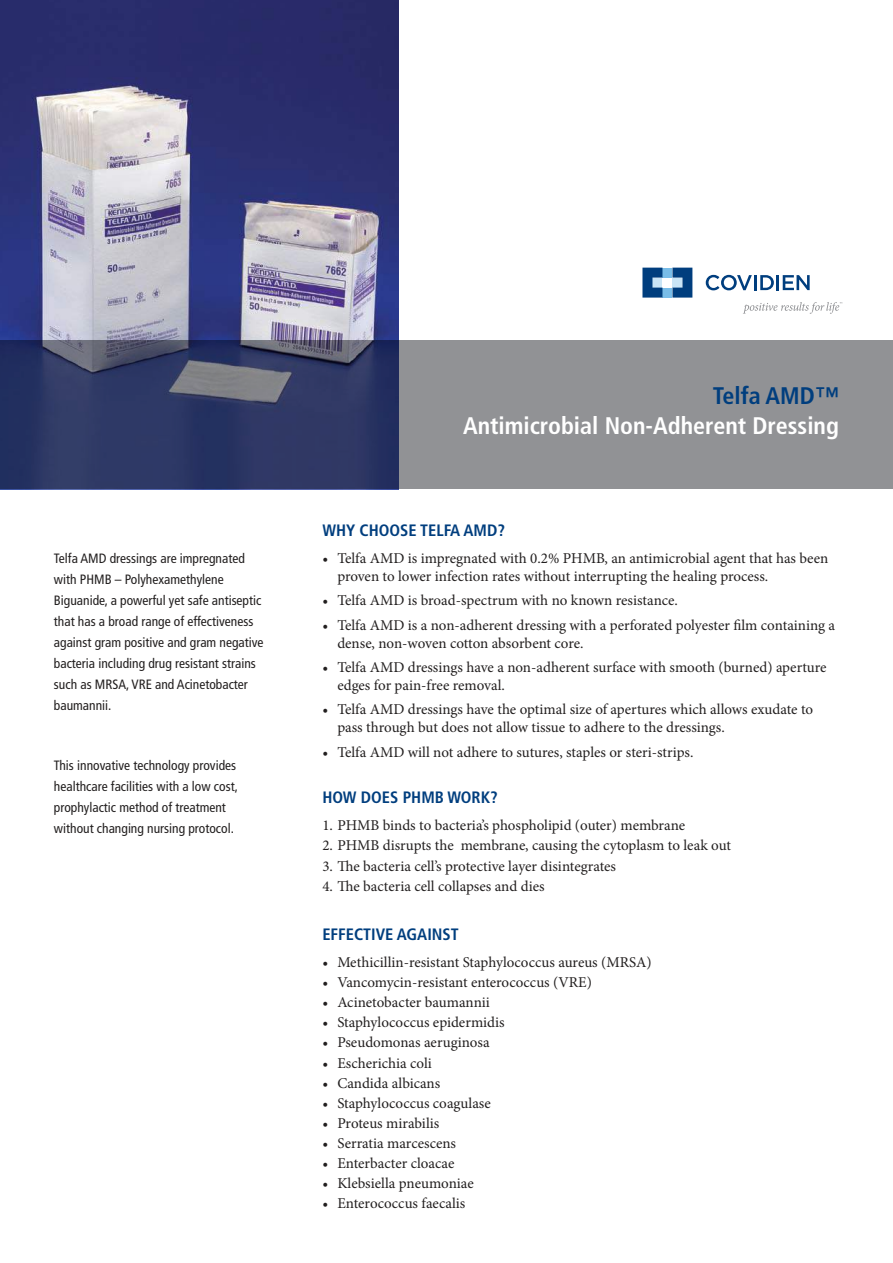
<style>
.page{position:relative;width:893px;height:1263px;background:#fff}
.page>*{position:absolute;margin:0;border:0;box-sizing:border-box;transform-origin:0 0}
.t1{font:700 condensed 24px "Frutiger";color:#fff}
.t2{font:700 condensed 24px "Frutiger";color:#003e7e}
.t3{font:700 condensed 16.5px "Frutiger";color:#003e7e}
.t4{font:15px/18px "Minion Pro";color:#221f1f}
.t5{font:condensed 13.5px/21px "Frutiger";color:#221f1f}
</style>
<div class="page">
<img style="left:0;top:0;width:398px;height:340px">
<svg style="left:0;top:340px;width:893px;height:149px;background:#676c7f"></svg>
<svg style="left:706px;top:275px;width:46px;height:15px"></svg>
<hr style="left:754px;top:275px;width:3px;height:15px;background:#003e7e">
<svg style="left:760px;top:275px;width:14px;height:15px"></svg>
<hr style="left:776px;top:275px;width:3px;height:15px;background:#003e7e">
<svg style="left:783px;top:275px;width:27px;height:15px"></svg>
<div style="left:662px;top:268px;width:10px;height:10px;background:#79bde8"></div>
<div style="left:662px;top:288px;width:10px;height:10px;background:#79bde8"></div>
<svg style="left:642px;top:268px;width:20px;height:30px"></svg>
<svg style="left:672px;top:268px;width:20px;height:30px"></svg>
<svg style="left:743px;top:302px;width:99px;height:12px"></svg>
<p class="t5" style="left:54px;top:549px;width:211px">Telfa AMD dressings are impregnated with PHMB – Polyhexamethylene Biguanide, a powerful yet safe antiseptic that has a broad range of effectiveness against gram positive and gram negative bacteria including drug resistant strains such as MRSA, VRE and Acinetobacter baumannii.</p>
<p class="t5" style="left:54px;top:756px;width:185px">This innovative technology provides healthcare facilities with a low cost, prophylactic method of treatment without changing nursing protocol.</p>
<h1 class="t2" style="left:713px;top:386px;width:127px">Telfa AMD™</h1>
<h1 class="t1" style="left:463px;top:416px;width:377px">Antimicrobial Non-Adherent Dressing</h1>
<p class="t3" style="left:322px;top:523px;width:184px">WHY CHOOSE TELFA AMD?</p>
<p class="t4" style="left:337px;top:549px;width:492px;text-indent:-15px">• Telfa AMD is impregnated with 0.2% PHMB, an antimicrobial agent that has been proven to lower infection rates without interrupting the healing process.</p>
<p class="t4" style="left:322px;top:591px;width:357px">• Telfa AMD is broad-spectrum with no known resistance.</p>
<p class="t4" style="left:337px;top:616px;width:499px;text-indent:-15px">• Telfa AMD is a non-adherent dressing with a perforated polyester 昀椀lm containing a dense, non-woven cotton absorbent core.</p>
<p class="t4" style="left:337px;top:658px;width:491px;text-indent:-15px">• Telfa AMD dressings have a non-adherent surface with smooth (burned) aperture edges for pain-free removal.</p>
<p class="t4" style="left:337px;top:700px;width:477px;text-indent:-15px">• Telfa AMD dressings have the optimal size of apertures which allows exudate to pass through but does not allow tissue to adhere to the dressings.</p>
<p class="t4" style="left:322px;top:743px;width:373px">• Telfa AMD will not adhere to sutures, staples or steri-strips.</p>
<p class="t3" style="left:322px;top:791px;width:177px">HOW DOES PHMB WORK?</p>
<p class="t4" style="left:322px;top:816px;width:364px">1. PHMB binds to bacteria’s phospholipid (outer) membrane</p>
<p class="t4" style="left:322px;top:837px;width:410px">2. PHMB disrupts the membrane, causing the cytoplasm to leak out</p>
<p class="t4" style="left:322px;top:857px;width:295px">3. 吀栀e bacteria cell’s protective layer disintegrates</p>
<p class="t4" style="left:322px;top:877px;width:224px">4. 吀栀e bacteria cell collapses and dies</p>
<p class="t3" style="left:322px;top:927px;width:138px">EFFECTIVE AGAINST</p>
<p class="t4" style="left:322px;top:953px;width:331px">• Methicillin-resistant Staphylococcus aureus (MRSA)</p>
<p class="t4" style="left:322px;top:973px;width:271px">• Vancomycin-resistant enterococcus (VRE)</p>
<p class="t4" style="left:322px;top:993px;width:169px">• Acinetobacter baumannii</p>
<p class="t4" style="left:322px;top:1013px;width:184px">• Staphylococcus epidermidis</p>
<p class="t4" style="left:322px;top:1034px;width:169px">• Pseudomonas aeruginosa</p>
<p class="t4" style="left:322px;top:1054px;width:111px">• Escherichia coli</p>
<p class="t4" style="left:322px;top:1074px;width:119px">• Candida albicans</p>
<p class="t4" style="left:322px;top:1094px;width:170px">• Staphylococcus coagulase</p>
<p class="t4" style="left:322px;top:1114px;width:118px">• Proteus mirabilis</p>
<p class="t4" style="left:322px;top:1134px;width:135px">• Serratia marcescens</p>
<p class="t4" style="left:322px;top:1154px;width:134px">• Enterbacter cloacae</p>
<p class="t4" style="left:322px;top:1174px;width:153px">• Klebsiella pneumoniae</p>
<p class="t4" style="left:322px;top:1195px;width:145px">• Enterococcus faecalis</p>
</div>
